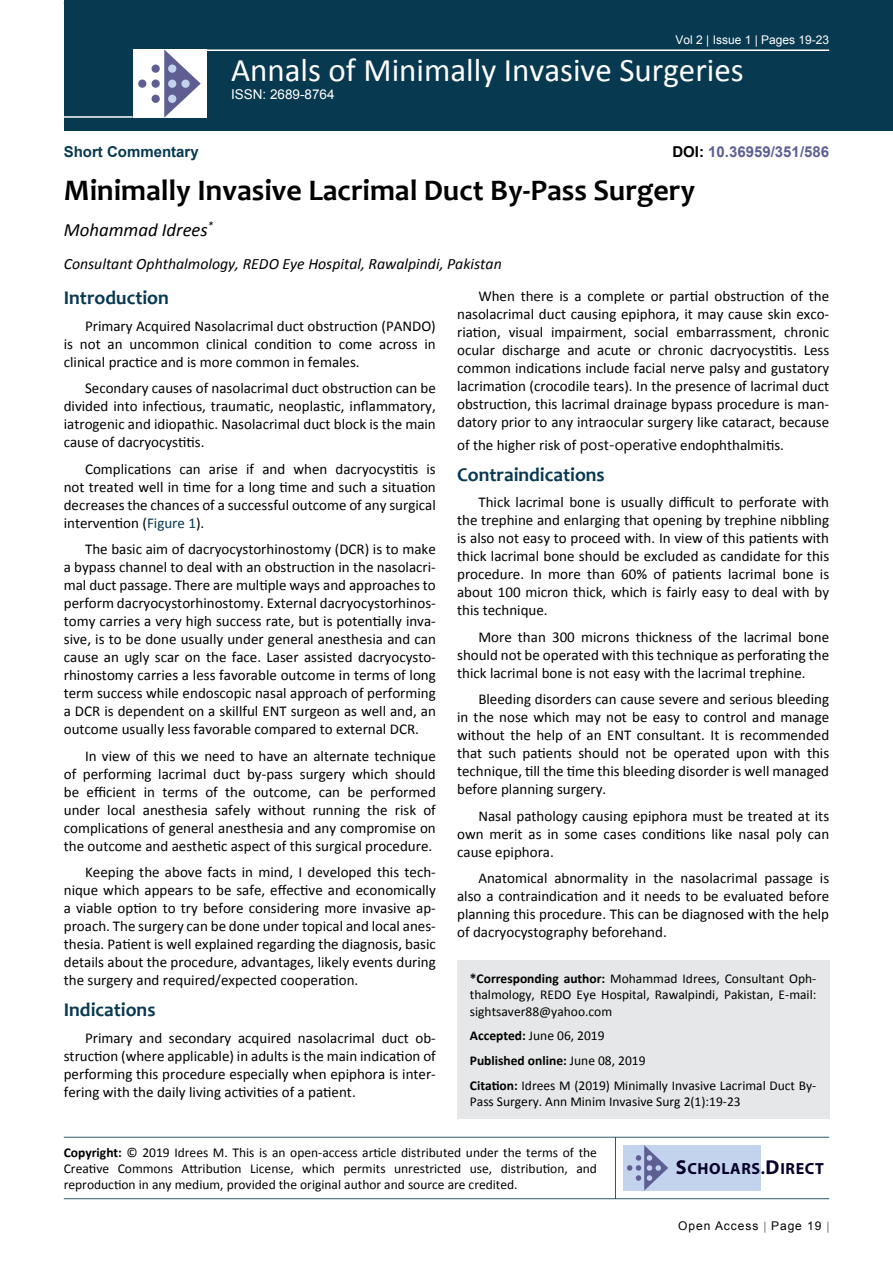
<style>
.page{position:relative;width:893px;height:1263px;background:#fff}
.page>*{position:absolute;margin:0;border:0;box-sizing:border-box;transform-origin:0 0}
.t1{font:33px "Calibri";color:#fff}
.t2{font:700 30px "Candara";color:#000}
.t3{font:700 19.5px "Candara";color:#073950}
.t4{font:italic 18.75px "Calibri";color:#000}
.t5{font:700 16.2px "Myriad Pro";letter-spacing:.04em;color:#050128}
.t6{font:italic 15.75px "Calibri";color:#000}
.t7{font:15px/18px "Calibri";color:#000;text-align:justify}
.t8{font:700 15px "Arial";color:#5e5f93}
.t9{font:700 15px "Arial";color:#073950}
.t10{font:13.5px/16.2px "Calibri";color:#000;text-align:justify}
.t11{font:13.5px "Arial";color:#fff}
.t12{font:12px "Arial";color:#fff}
.t13{font:12px "Arial";letter-spacing:.08em;color:#000}
.s1{color:#000}
.s2{color:#073950}
.s3{font-family:"Segoe UI"}
.s4{font-weight:700}
.s5{font-size:20.25px}
</style>
<div class="page">
<div style="left:64px;top:0;width:829px;height:131px;background:#073950"></div>
<div style="left:457px;top:960px;width:372px;height:159px;background:#e6e7e8"></div>
<hr style="left:64px;top:1137px;width:765px;height:1px;background:#073950">
<hr style="left:64px;top:1198px;width:765px;height:1px;background:#073950">
<hr style="left:615px;top:1137px;width:1px;height:62px;background:#073950">
<div style="left:623px;top:1145px;width:138px;height:45px;background:#c3d3ee"></div>
<svg style="left:627px;top:1145px;width:41px;height:45px"></svg>
<hr style="left:204px;top:49px;width:625px;height:2px;background:#fff">
<hr style="left:64px;top:116px;width:69px;height:2px;background:#fff">
<div style="left:133px;top:49px;width:74px;height:69px;background:#fff"></div>
<svg style="left:164px;top:49px;width:37px;height:69px"></svg>
<div style="left:152px;top:65px;width:8px;height:8px;background:#5e5e92;border-radius:50%"></div>
<div style="left:138px;top:80px;width:8px;height:8px;background:#5e5e92;border-radius:50%"></div>
<div style="left:152px;top:80px;width:8px;height:8px;background:#5e5e92;border-radius:50%"></div>
<div style="left:168px;top:80px;width:8px;height:8px;background:#c3d3ee;border-radius:50%"></div>
<div style="left:181px;top:80px;width:9px;height:8px;background:#c3d3ee;border-radius:50%"></div>
<div style="left:168px;top:95px;width:8px;height:8px;background:#c3d3ee;border-radius:50%"></div>
<div style="left:168px;top:65px;width:8px;height:8px;background:#c3d3ee;border-radius:50%"></div>
<div style="left:152px;top:95px;width:8px;height:8px;background:#5e5e92;border-radius:50%"></div>
<p class="t12" style="left:675px;top:32px;width:155px">Vol 2 | Issue 1 | Pages 19-23</p>
<h1 class="t1" style="left:231px;top:49px;width:514px">Annals of Minimally Invasive Surgeries</h1>
<p class="t11" style="left:231px;top:86px;width:105px">ISSN: 2689-8764</p>
<p class="t8" style="left:672px;top:142px;width:158px"><span class="s1">DOI:</span> 10.36959/351/586</p>
<h2 class="t2" style="left:64px;top:172px;width:633px">Minimally Invasive Lacrimal Duct By-Pass Surgery</h2>
<p class="t4" style="left:64px;top:217px;width:151px">Mohammad Idrees<sup>*</sup></p>
<p class="t6" style="left:64px;top:253px;width:439px">Consultant Ophthalmology, REDO Eye Hospital, Rawalpindi, Pakistan</p>
<h3 class="t3" style="left:64px;top:286px;width:107px">Introduction</h3>
<p class="t7" style="left:64px;top:317px;width:374px;text-indent:21px">Primary Acquired Nasolacrimal duct obstruction (PANDO) is not an uncommon clinical condition to come across in clinical practice and is more common in females.</p>
<p class="t7" style="left:64px;top:379px;width:374px;text-indent:21px">Secondary causes of nasolacrimal duct obstruction can be divided into infectious, traumatic, neoplastic, inflammatory, iatrogenic and idiopathic. Nasolacrimal duct block is the main cause of dacryocystitis.</p>
<p class="t7" style="left:64px;top:460px;width:374px;text-indent:21px">Complications can arise if and when dacryocystitis is not treated well in time for a long time and such a situation decreases the chances of a successful outcome of any surgical intervention (<span class="s2">Figure 1</span>).</p>
<p class="t7" style="left:64px;top:540px;width:374px;text-indent:21px">The basic aim of dacryocystorhinostomy (DCR) is to make a bypass channel to deal with an obstruction in the nasolacri&shy;mal duct passage. There are multiple ways and approaches to perform dacryocystorhinostomy. External dacryocystorhinos&shy;tomy carries a very high success rate, but is potentially inva&shy;sive, is to be done usually under general anesthesia and can cause an ugly scar on the face. Laser assisted dacryocysto&shy;rhinostomy carries a less favorable outcome in terms of long term success while endoscopic nasal approach of performing a DCR is dependent on a skillful ENT surgeon as well and, an outcome usually less favorable compared to external DCR.</p>
<p class="t7" style="left:64px;top:747px;width:374px;text-indent:21px">In view of this we need to have an alternate technique of performing lacrimal duct by-pass surgery which should be efficient in terms of the outcome, can be performed under local anesthesia safely without running the risk of complications of general anesthesia and any compromise on the outcome and aesthetic aspect of this surgical procedure.</p>
<p class="t7" style="left:64px;top:863px;width:374px;text-indent:21px">Keeping the above facts in mind, I developed this tech&shy;nique which appears to be safe, effective and economically a viable option to try before considering more invasive ap&shy;proach. The surgery can be done under topical and local anes&shy;thesia. Patient is well explained regarding the diagnosis, basic details about the procedure, advantages, likely events during the surgery and required/expected cooperation.</p>
<h3 class="t3" style="left:64px;top:998px;width:93px">Indications</h3>
<p class="t7" style="left:64px;top:1029px;width:374px;text-indent:21px">Primary and secondary acquired nasolacrimal duct ob&shy;struction (where applicable) in adults is the main indication of performing this procedure especially when epiphora is inter&shy;fering with the daily living activities of a patient.</p>
<p class="t9" style="left:64px;top:142px;width:137px">Short Commentary</p>
<p class="t7" style="left:457px;top:287px;width:374px;text-indent:21px">When there is a complete or partial obstruction of the nasolacrimal duct causing epiphora, it may cause skin exco&shy;riation, visual impairment, social embarrassment, chronic ocular discharge and acute or chronic dacryocystitis. Less common indications include facial nerve palsy and gustatory lacrimation (crocodile tears). In the presence of lacrimal duct obstruction, this lacrimal drainage bypass procedure is man&shy;datory prior to any intraocular surgery like cataract, because</p>
<p class="t7" style="left:457px;top:436px;width:328px">of the higher risk of <span class="s3">post-operative</span> endophthalmitis.</p>
<h3 class="t3" style="left:457px;top:462px;width:149px">Contraindications</h3>
<p class="t7" style="left:457px;top:493px;width:374px;text-indent:21px">Thick lacrimal bone is usually difficult to perforate with the trephine and enlarging that opening by trephine nibbling is also not easy to proceed with. In view of this patients with thick lacrimal bone should be excluded as candidate for this procedure. In more than 60% of patients lacrimal bone is about 100 micron thick, which is fairly easy to deal with by this technique.</p>
<p class="t7" style="left:457px;top:628px;width:374px;text-indent:21px">More than 300 microns thickness of the lacrimal bone should not be operated with this technique as perforating the thick lacrimal bone is not easy with the lacrimal trephine.</p>
<p class="t7" style="left:457px;top:690px;width:374px;text-indent:21px">Bleeding disorders can cause severe and serious bleeding in the nose which may not be easy to control and manage without the help of an ENT consultant. It is recommended that such patients should not be operated upon with this technique, till the time this bleeding disorder is well managed before planning surgery.</p>
<p class="t7" style="left:457px;top:807px;width:374px;text-indent:21px">Nasal pathology causing epiphora must be treated at its own merit as in some cases conditions like nasal poly can cause epiphora.</p>
<p class="t7" style="left:457px;top:869px;width:374px;text-indent:21px">Anatomical abnormality in the nasolacrimal passage is also a contraindication and it needs to be evaluated before planning this procedure. This can be diagnosed with the help of dacryocystography beforehand.</p>
<p class="t10" style="left:470px;top:971px;width:348px"><span class="s4">*Corresponding author:</span> Mohammad Idrees, Consultant Oph&shy;thalmology, REDO Eye Hospital, Rawalpindi, Pakistan, E-mail: sightsaver88@yahoo.com</p>
<p class="t10" style="left:470px;top:1023px;width:348px;line-height:24.8px;text-align:left"><span class="s4">Accepted:</span> June 06, 2019<br><span class="s4">Published online:</span> June 08, 2019<br><span class="s4">Citation:</span> Idrees M (2019) Minimally Invasive Lacrimal Duct By-</p>
<p class="t10" style="left:470px;top:1093px;width:272px">Pass Surgery. Ann Minim Invasive Surg 2(1):19-23</p>
<p class="t10" style="left:64px;top:1144px;width:535px"><span class="s4">Copyright:</span> © 2019 Idrees M. This is an open-access article distributed under the terms of the Creative Commons Attribution License, which permits unrestricted use, distribution, and reproduction in any medium, provided the original author and source are credited.</p>
<p class="t5" style="left:676px;top:1158px;width:150px"><span class="s5">S</span>CHOLARS.<span class="s5">D</span>IRECT</p>
<p class="t13" style="left:678px;top:1218px;width:145px">Open Access Page 19</p>
</div>
